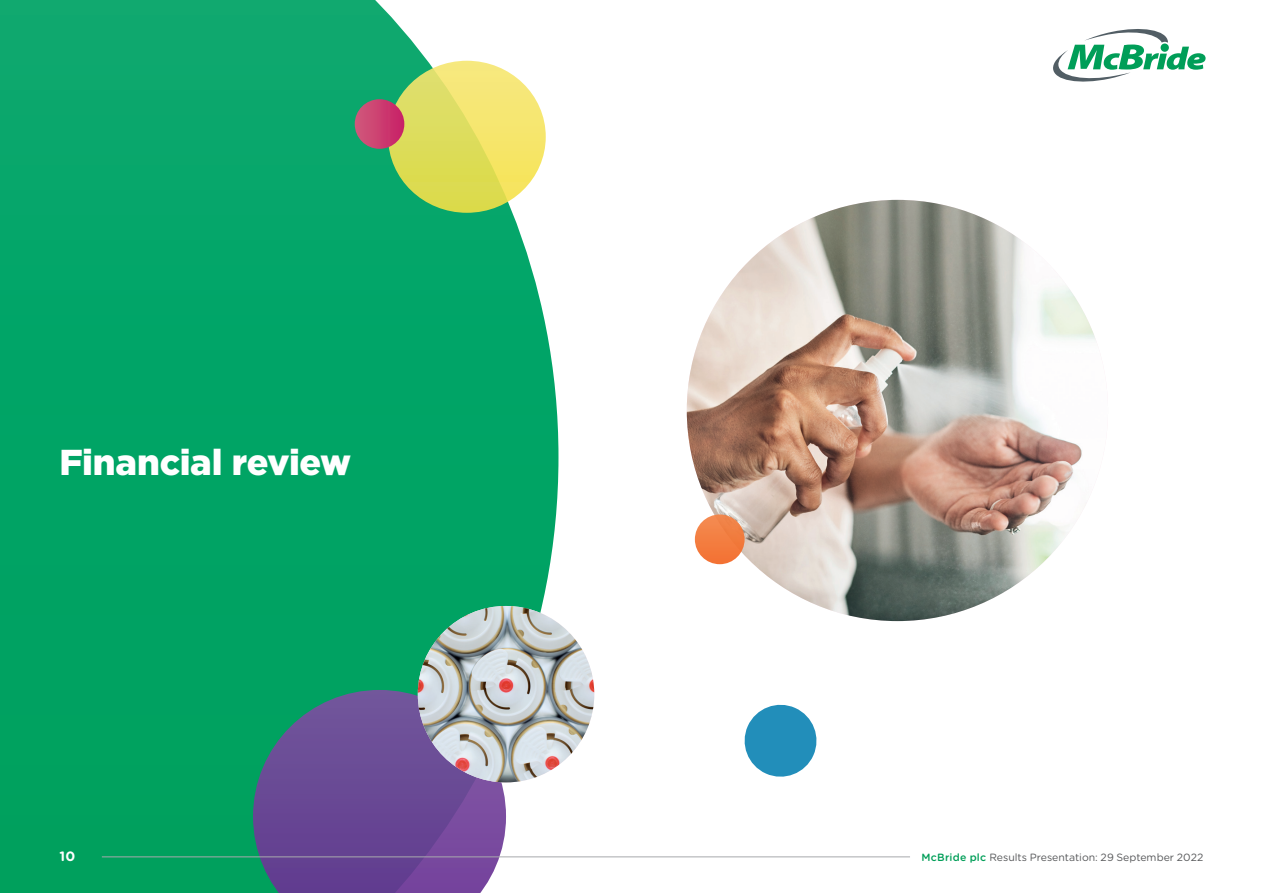
<style>
.page{position:relative;width:1263px;height:893px;background:#fff}
.page>*{position:absolute;margin:0;border:0;box-sizing:border-box;transform-origin:0 0}
.t1{font:900 36px "Gotham";letter-spacing:-.01em;color:#fff}
.t2{font:700 13.5px "Gotham Rounded";color:#fff}
.t3{font:10.5px "Gotham Rounded";color:#57585a}
.s1{font-weight:500;color:#009e58}
</style>
<div class="page">
<svg style="left:0;top:0;width:558px;height:893px;background:#12a96f"></svg>
<img style="left:687px;top:200px;width:421px;height:421px;border-radius:211px">
<svg style="left:744px;top:704px;width:73px;height:73px"></svg>
<svg style="left:388px;top:61px;width:158px;height:152px;background:#e7e063"></svg>
<svg style="left:253px;top:690px;width:253px;height:203px;background:#635392"></svg>
<svg style="left:355px;top:99px;width:49px;height:50px;background:#ca3f70"></svg>
<svg style="left:695px;top:514px;width:50px;height:50px;background:#f17f44"></svg>
<img style="left:418px;top:606px;width:176px;height:176px;border-radius:88px">
<svg style="left:1053px;top:29px;width:152px;height:53px"></svg>
<hr style="left:102px;top:856px;width:808px;height:1px;background:#a8a9ad">
<h1 class="t1" style="left:60px;top:438px;width:293px">Financial review</h1>
<p class="t2" style="left:60px;top:846px;width:17px">10</p>
<p class="t3" style="left:921px;top:850px;width:283px"><span class="s1">McBride plc</span> Results Presentation: 29 September 2022</p>
</div>
